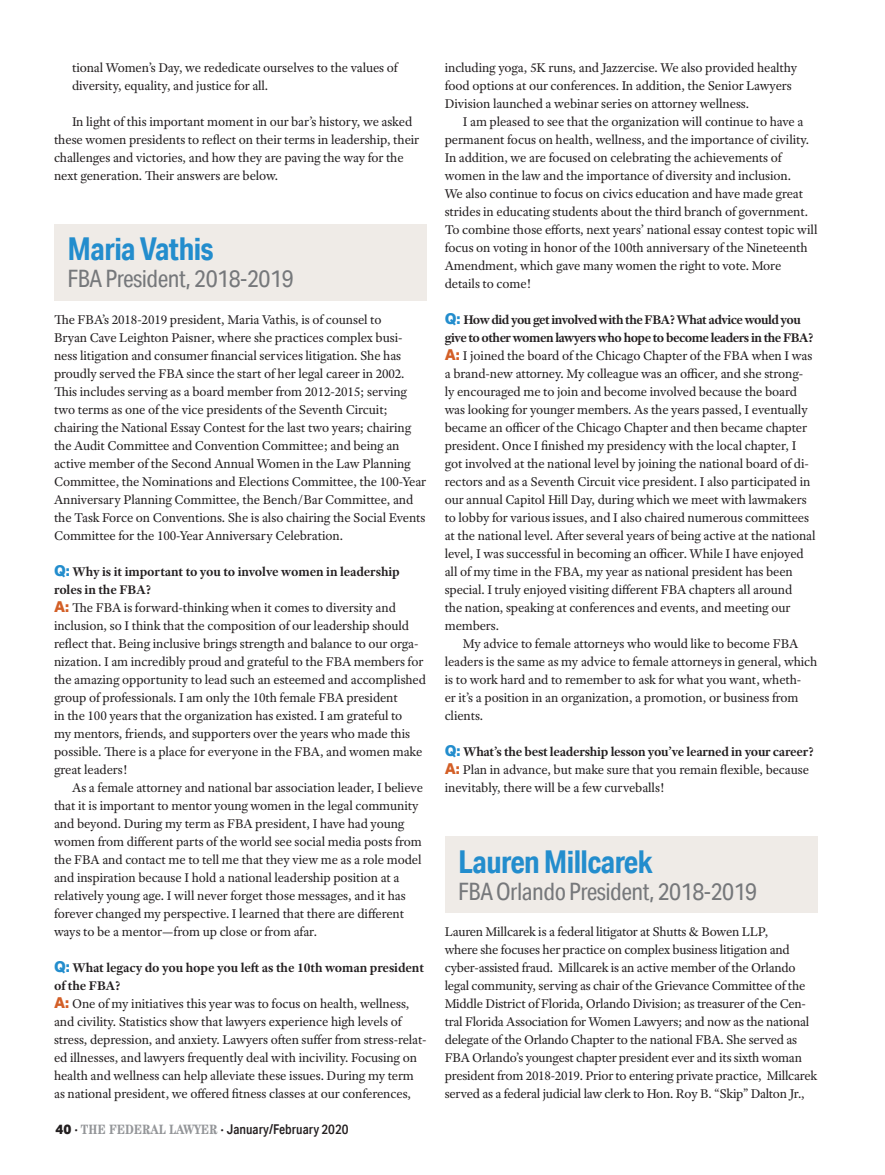
<style>
.page{position:relative;width:885px;height:1175px;background:#fff}
.page>*{position:absolute;margin:0;border:0;box-sizing:border-box;transform-origin:0 0}
.t1{font:700 31.5px "Aktiv Grotesk Cd";letter-spacing:-.02em;color:#238dcd}
.t2{font:24px "Aktiv Grotesk Cd";letter-spacing:-.02em;color:#76787b}
.t3{font:13.5px/18px "Adobe Text Pro";letter-spacing:-.01em;color:#231f20}
.t4{font:500 13.5px "Aktiv Grotesk Cd";color:#231f20}
.s1{font-family:"Aktiv Grotesk";font-weight:800;font-size:15px;color:#238dcd}
.s2{font-weight:700}
.s3{font-family:"Aktiv Grotesk";font-weight:800;font-size:15px;color:#d35f27}
.s4{font-family:"Aktiv Grotesk";font-weight:800}
.s5{font-family:"Adobe Text Pro";font-weight:400;font-size:7.5px}
.s6{font-family:"Century Std";font-weight:700;font-stretch:condensed;color:#939598}
</style>
<div class="page">
<div style="left:54px;top:224px;width:372px;height:77px;background:#efebe7"></div>
<div style="left:444px;top:836px;width:373px;height:77px;background:#efebe7"></div>
<p class="t3" style="left:72px;top:58px;width:328px">tional Women’s Day, we rededicate ourselves to the values of diversity, equality, and justice for all.</p>
<p class="t3" style="left:54px;top:112px;width:366px;text-indent:18px">In light of this important moment in our bar’s history, we asked these women presidents to reflect on their terms in leadership, their challenges and victories, and how they are paving the way for the next generation. Their answers are below.</p>
<h1 class="t1" style="left:68px;top:230px;width:147px">Maria Vathis</h1>
<h2 class="t2" style="left:68px;top:265px;width:227px">FBA President, 2018-2019</h2>
<p class="t3" style="left:54px;top:310px;width:373px">The FBA’s 2018-2019 president, Maria Vathis, is of counsel to<br>Bryan Cave Leighton Paisner, where she practices complex busi&shy;ness litigation and consumer financial services litigation. She has proudly served the FBA since the start of her legal career in 2002.<br>This includes serving as a board member from 2012-2015; serving two terms as one of the vice presidents of the Seventh Circuit; chairing the National Essay Contest for the last two years; chairing the Audit Committee and Convention Committee; and being an active member of the Second Annual Women in the Law Planning Committee, the Nominations and Elections Committee, the 100-Year Anniversary Planning Committee, the Bench/Bar Committee, and the Task Force on Conventions. She is also chairing the Social Events Committee for the 100-Year Anniversary Celebration.</p>
<p class="t3" style="left:54px;top:562px;width:373px"><span class="s1">Q:</span> <span class="s2">Why is it important to you to involve women in leadership roles in the FBA?<br></span><span class="s3">A:</span> The FBA is forward-thinking when it comes to diversity and inclusion, so I think that the composition of our leadership should reflect that. Being inclusive brings strength and balance to our orga&shy;nization. I am incredibly proud and grateful to the FBA members for the amazing opportunity to lead such an esteemed and accomplished group of professionals. I am only the 10th female FBA president<br>in the 100 years that the organization has existed. I am grateful to<br>my mentors, friends, and supporters over the years who made this possible. There is a place for everyone in the FBA, and women make great leaders!</p>
<p class="t3" style="left:54px;top:778px;width:370px;text-indent:18px">As a female attorney and national bar association leader, I believe that it is important to mentor young women in the legal community and beyond. During my term as FBA president, I have had young women from different parts of the world see social media posts from the FBA and contact me to tell me that they view me as a role model and inspiration because I hold a national leadership position at a relatively young age. I will never forget those messages, and it has forever changed my perspective. I learned that there are different ways to be a mentor—from up close or from afar.</p>
<p class="t3" style="left:54px;top:958px;width:374px"><span class="s1">Q:</span> <span class="s2">What legacy do you hope you left as the 10th woman president of the FBA?<br></span><span class="s3">A:</span> One of my initiatives this year was to focus on health, wellness, and civility. Statistics show that lawyers experience high levels of stress, depression, and anxiety. Lawyers often suffer from stress-relat&shy;ed illnesses, and lawyers frequently deal with incivility. Focusing on health and wellness can help alleviate these issues. During my term as national president, we offered fitness classes at our conferences,</p>
<p class="t4" style="left:55px;top:1121px;width:294px"><span class="s4">40</span> <span class="s5">•</span> <span class="s6">THE FEDERAL LAWYER</span> <span class="s5">•</span> January/February 2020</p>
<p class="t3" style="left:444px;top:58px;width:354px">including yoga, 5K runs, and Jazzercise. We also provided healthy food options at our conferences. In addition, the Senior Lawyers<br>Division launched a webinar series on attorney wellness.</p>
<p class="t3" style="left:444px;top:112px;width:374px;text-indent:18px">I am pleased to see that the organization will continue to have a permanent focus on health, wellness, and the importance of civility.<br>In addition, we are focused on celebrating the achievements of women in the law and the importance of diversity and inclusion.<br>We also continue to focus on civics education and have made great strides in educating students about the third branch of government.<br>To combine those efforts, next years’ national essay contest topic will focus on voting in honor of the 100th anniversary of the Nineteenth Amendment, which gave many women the right to vote. More details to come!</p>
<p class="t3" style="left:444px;top:310px;width:372px"><span class="s1">Q:</span> <span class="s2">How did you get involved with the FBA? What advice would you give to other women lawyers who hope to become leaders in the FBA?<br></span><span class="s3">A:</span> I joined the board of the Chicago Chapter of the FBA when I was a brand-new attorney. My colleague was an officer, and she strong&shy;ly encouraged me to join and become involved because the board was looking for younger members. As the years passed, I eventually became an officer of the Chicago Chapter and then became chapter president. Once I finished my presidency with the local chapter, I got involved at the national level by joining the national board of di&shy;rectors and as a Seventh Circuit vice president. I also participated in our annual Capitol Hill Day, during which we meet with lawmakers to lobby for various issues, and I also chaired numerous committees at the national level. After several years of being active at the national level, I was successful in becoming an officer. While I have enjoyed all of my time in the FBA, my year as national president has been special. I truly enjoyed visiting different FBA chapters all around<br>the nation, speaking at conferences and events, and meeting our members.</p>
<p class="t3" style="left:444px;top:634px;width:374px;text-indent:18px">My advice to female attorneys who would like to become FBA leaders is the same as my advice to female attorneys in general, which is to work hard and to remember to ask for what you want, wheth-<br>er it’s a position in an organization, a promotion, or business from clients.</p>
<p class="t3" style="left:444px;top:742px;width:370px"><span class="s1">Q:</span> <span class="s2">What’s the best leadership lesson you’ve learned in your career?<br></span><span class="s3">A:</span> Plan in advance, but make sure that you remain flexible, because inevitably, there will be a few curveballs!</p>
<h1 class="t1" style="left:458px;top:842px;width:196px">Lauren Millcarek</h1>
<h2 class="t2" style="left:458px;top:877px;width:300px">FBA Orlando President, 2018-2019</h2>
<p class="t3" style="left:444px;top:922px;width:374px">Lauren Millcarek is a federal litigator at Shutts &amp; Bowen LLP,<br>where she focuses her practice on complex business litigation and cyber-assisted fraud. Millcarek is an active member of the Orlando legal community, serving as chair of the Grievance Committee of the Middle District of Florida, Orlando Division; as treasurer of the Cen&shy;tral Florida Association for Women Lawyers; and now as the national delegate of the Orlando Chapter to the national FBA. She served as FBA Orlando’s youngest chapter president ever and its sixth woman president from 2018-2019. Prior to entering private practice, Millcarek served as a federal judicial law clerk to Hon. Roy B. “Skip” Dalton Jr.,</p>
</div>
